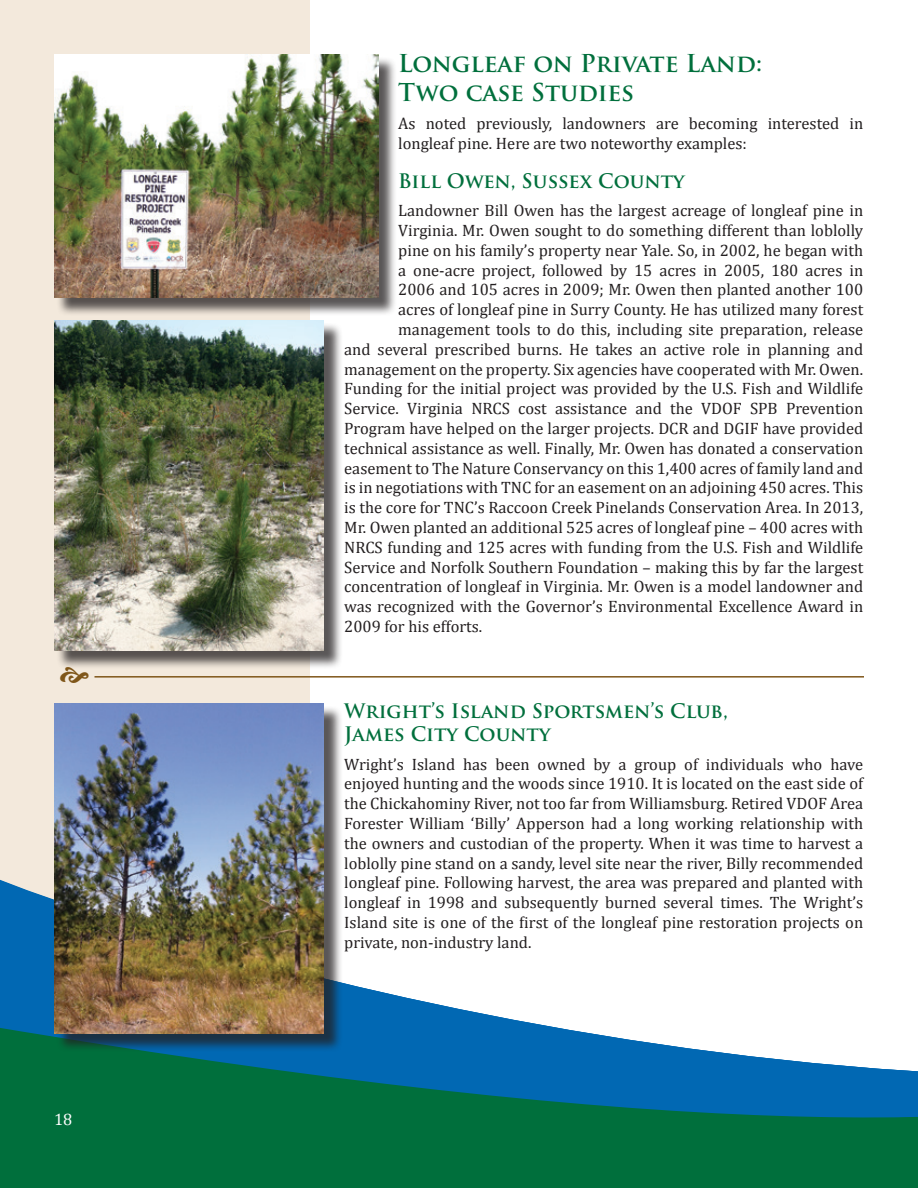
<style>
.page{position:relative;width:918px;height:1188px;background:#fff}
.page>*{position:absolute;margin:0;border:0;box-sizing:border-box;transform-origin:0 0}
.t1{font:700 24px/28.8px "Trajan Pro";color:#006f3c}
.t2{font:700 19.5px/23.4px "Trajan Pro";color:#006f3c}
.t3{font:16.5px/19.8px "Cambria";color:#231f20}
.t4{font:16.5px "Cambria";color:#fff}
</style>
<div class="page">
<div style="left:0;top:0;width:310px;height:1188px;background:#f3e9dc"></div>
<svg style="left:0;top:879px;width:364px;height:109px"></svg>
<svg style="left:0;top:988px;width:918px;height:200px"></svg>
<div style="left:56px;top:705px;width:286px;height:348px;background:#231f20;opacity:.75"></div>
<img style="left:54px;top:703px;width:270px;height:331px">
<div style="left:56px;top:56px;width:340px;height:259px;background:#231f20;opacity:.75"></div>
<img style="left:54px;top:54px;width:324px;height:243px">
<div style="left:56px;top:322px;width:286px;height:348px;background:#231f20;opacity:.75"></div>
<img style="left:54px;top:320px;width:270px;height:331px">
<hr style="left:94px;top:676px;width:770px;height:2px;background:#7f5619">
<svg style="left:60px;top:667px;width:29px;height:3px"></svg>
<p class="t4" style="left:54px;top:1110px;width:20px">18</p>
<h1 class="t1" style="left:398px;top:49px;width:365px">Longleaf on Private Land:<br>Two case Studies</h1>
<p class="t3" style="left:398px;top:114px;width:466px">As noted previously, landowners are becoming interested in longleaf pine. Here are two noteworthy examples:</p>
<p class="t2" style="left:398px;top:169px;width:288px">Bill Owen, Sussex County</p>
<p class="t3" style="left:398px;top:201px;width:466px">Landowner Bill Owen has the largest acreage of longleaf pine in</p>
<p class="t3" style="left:398px;top:220px;width:467px">Virginia. Mr. Owen sought to do something different than loblolly</p>
<p class="t3" style="left:398px;top:240px;width:467px">pine on his family’s property near Yale. So, in 2002, he began with</p>
<p class="t3" style="left:398px;top:260px;width:466px">a one-acre project, followed by 15 acres in 2005, 180 acres in</p>
<p class="t3" style="left:398px;top:280px;width:467px">2006 and 105 acres in 2009; Mr. Owen then planted another 100</p>
<p class="t3" style="left:398px;top:300px;width:467px">acres of longleaf pine in Surry County. He has utilized many forest</p>
<p class="t3" style="left:398px;top:319px;width:466px">management tools to do this, including site preparation, release</p>
<p class="t3" style="left:344px;top:339px;width:520px">and several prescribed burns. He takes an active role in planning and</p>
<p class="t3" style="left:344px;top:359px;width:520px">management on the property. Six agencies have cooperated with Mr. Owen.</p>
<p class="t3" style="left:344px;top:379px;width:521px">Funding for the initial project was provided by the U.S. Fish and Wildlife</p>
<p class="t3" style="left:344px;top:399px;width:521px">Service. Virginia NRCS cost assistance and the VDOF SPB Prevention</p>
<p class="t3" style="left:344px;top:418px;width:521px">Program have helped on the larger projects. DCR and DGIF have provided</p>
<p class="t3" style="left:344px;top:438px;width:520px">technical assistance as well. Finally, Mr. Owen has donated a conservation</p>
<p class="t3" style="left:344px;top:458px;width:521px">easement to The Nature Conservancy on this 1,400 acres of family land and</p>
<p class="t3" style="left:344px;top:478px;width:521px">is in negotiations with TNC for an easement on an adjoining 450 acres. This</p>
<p class="t3" style="left:344px;top:498px;width:521px">is the core for TNC’s Raccoon Creek Pinelands Conservation Area. In 2013,</p>
<p class="t3" style="left:344px;top:517px;width:520px">Mr. Owen planted an additional 525 acres of longleaf pine – 400 acres with</p>
<p class="t3" style="left:344px;top:537px;width:521px">NRCS funding and 125 acres with funding from the U.S. Fish and Wildlife</p>
<p class="t3" style="left:344px;top:557px;width:521px">Service and Norfolk Southern Foundation – making this by far the largest</p>
<p class="t3" style="left:344px;top:577px;width:520px">concentration of longleaf in Virginia. Mr. Owen is a model landowner and</p>
<p class="t3" style="left:344px;top:597px;width:521px">was recognized with the Governor’s Environmental Excellence Award in</p>
<p class="t3" style="left:344px;top:616px;width:140px">2009 for his efforts.</p>
<p class="t2" style="left:344px;top:699px;width:385px">Wright’s Island Sportsmen’s Club,<br>James City County</p>
<p class="t3" style="left:344px;top:754px;width:521px;text-align:justify">Wright’s Island has been owned by a group of individuals who have enjoyed hunting and the woods since 1910. It is located on the east side of the Chickahominy River, not too far from Williamsburg. Retired VDOF Area Forester William ‘Billy’ Apperson had a long working relationship with the owners and custodian of the property. When it was time to harvest a loblolly pine stand on a sandy, level site near the river, Billy recommended longleaf pine. Following harvest, the area was prepared and planted with longleaf in 1998 and subsequently burned several times. The Wright’s Island site is one of the first of the longleaf pine restoration projects on private, non-industry land.</p>
</div>
